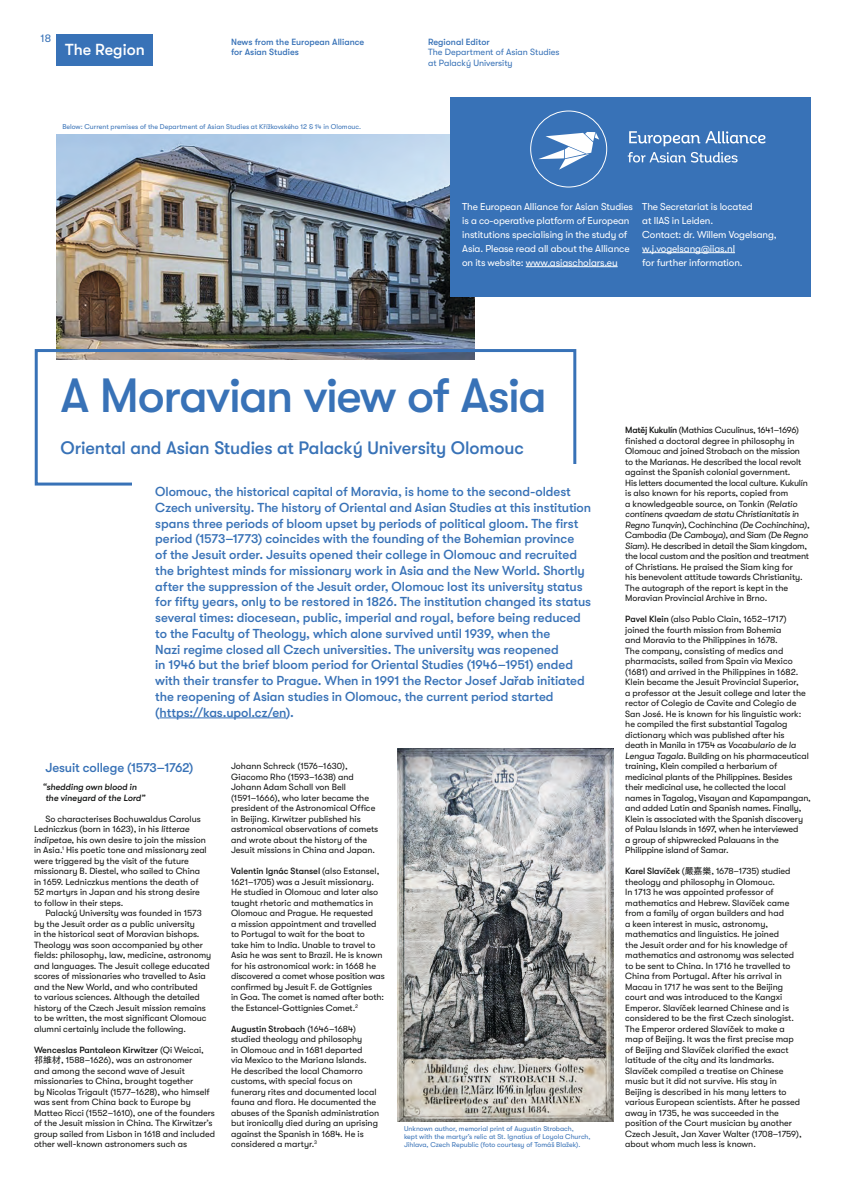
<style>
.page{position:relative;width:845px;height:1185px;background:#fff}
.page>*{position:absolute;margin:0;border:0;box-sizing:border-box;transform-origin:0 0}
.t1{font:500 48px "GT Walsheim Pro";letter-spacing:-.035em;color:#3872b7}
.t2{font:500 18px "GT Walsheim Pro";letter-spacing:-.01em;color:#3872b7}
.t3{font:500 16px "GT Walsheim Pro";color:#fff}
.t4{font:500 13px/15.8px "GT Walsheim Pro";letter-spacing:-.005em;color:#3872b7}
.t5{font:11px "GT Walsheim Pro";color:#3872b7}
.t6{font:10px/14px "GT Walsheim Pro";letter-spacing:-.01em;color:#fff}
.t7{font:9px/10.5px "GT Walsheim Pro";color:#131413}
.t8{font:500 9px/10.5px "GT Walsheim Pro";color:#3872b7}
.t9{font:9px/10.5px "GT Walsheim Pro";color:#3872b7}
.t10{font:italic 500 9px/10.5px "GT Walsheim Pro";color:#131413}
.t11{font:7px/8px "GT Walsheim Pro";color:#3872b7}
.s1{font-style:italic}
.s2{font-weight:500}
.s3{font-family:"ST Heiti TC";font-weight:500}
</style>
<div class="page">
<img style="left:57px;top:135px;width:417px;height:225px">
<div style="left:57px;top:34px;width:96px;height:32px;background:#3872b7"></div>
<div style="left:35px;top:349px;width:541px;height:137px;border:3px solid #3872b7"></div>
<div style="left:133px;top:465px;width:481px;height:273px;background:#fff"></div>
<hr style="left:160px;top:717px;width:126px;height:1px;background:#3872b7">
<div style="left:451px;top:97px;width:360px;height:200px;background:#3872b7"></div>
<hr style="left:526px;top:266px;width:91px;height:1px;background:#fff">
<hr style="left:642px;top:252px;width:93px;height:1px;background:#fff">
<div style="left:530px;top:111px;width:77px;height:76px;border:1px solid #fff;border-radius:50%"></div>
<svg style="left:538px;top:132px;width:61px;height:38px"></svg>
<svg style="left:629px;top:131px;width:136px;height:15px"></svg>
<svg style="left:628px;top:152px;width:109px;height:11px"></svg>
<img style="left:397px;top:748px;width:217px;height:373px">
<p class="t5" style="left:40px;top:33px;width:12px">18</p>
<h3 class="t3" style="left:65px;top:40px;width:81px">The Region</h3>
<p class="t8" style="left:231px;top:36px;width:135px">News from the European Alliance for Asian Studies</p>
<p class="t8" style="left:428px;top:36px;width:63px">Regional Editor</p>
<p class="t9" style="left:428px;top:47px;width:133px">The Department of Asian Studies at Palacký University</p>
<p class="t11" style="left:62px;top:122px;width:300px">Below: Current premises of the Department of Asian Studies at Křížkovského 12 &amp; 14 in Olomouc.</p>
<p class="t6" style="left:462px;top:199px;width:172px">The European Alliance for Asian Studies is a co-operative platform of European institutions specialising in the study of Asia. Please read all about the Alliance on its website: www.asiascholars.eu</p>
<p class="t6" style="left:642px;top:199px;width:136px">The Secretariat is located<br>at IIAS in Leiden.<br>Contact: dr. Willem Vogelsang, w.j.vogelsang@iias.nl<br>for further information.</p>
<h1 class="t1" style="left:60px;top:368px;width:488px">A Moravian view of Asia</h1>
<h2 class="t2" style="left:60px;top:438px;width:465px">Oriental and Asian Studies at Palacký University Olomouc</h2>
<p class="t4" style="left:155px;top:484px;width:437px">Olomouc, the historical capital of Moravia, is home to the second-oldest Czech university. The history of Oriental and Asian Studies at this institution spans three periods of bloom upset by periods of political gloom. The first period (1573–1773) coincides with the founding of the Bohemian province<br>of the Jesuit order. Jesuits opened their college in Olomouc and recruited the brightest minds for missionary work in Asia and the New World. Shortly after the suppression of the Jesuit order, Olomouc lost its university status for fifty years, only to be restored in 1826. The institution changed its status several times: diocesean, public, imperial and royal, before being reduced to the Faculty of Theology, which alone survived until 1939, when the<br>Nazi regime closed all Czech universities. The university was reopened<br>in 1946 but the brief bloom period for Oriental Studies (1946–1951) ended with their transfer to Prague. When in 1991 the Rector Josef Jařab initiated the reopening of Asian studies in Olomouc, the current period started (https://kas.upol.cz/en).</p>
<h3 class="t4" style="left:45px;top:760px;width:150px">Jesuit college (1573–1762)</h3>
<p class="t10" style="left:45px;top:782px;width:102px;text-indent:-3px">“shedding own blood in the vineyard of the Lord”</p>
<p class="t7" style="left:34px;top:813px;width:174px;text-indent:11px">So characterises Bochuwaldus Carolus Ledniczkus (born in 1623), in his <span class="s1">litterae indipetae,</span> his own desire to join the mission in Asia.<sup>1</sup> His poetic tone and missionary zeal were triggered by the visit of the future missionary B. Diestel, who sailed to China in 1659. Ledniczkus mentions the death of 52 martyrs in Japan and his strong desire to follow in their steps.</p>
<p class="t7" style="left:34px;top:908px;width:179px;text-indent:11px">Palacký University was founded in 1573 by the Jesuit order as a public university<br>in the historical seat of Moravian bishops.<br>Theology was soon accompanied by other fields: philosophy, law, medicine, astronomy and languages. The Jesuit college educated scores of missionaries who travelled to Asia and the New World, and who contributed<br>to various sciences. Although the detailed history of the Czech Jesuit mission remains to be written, the most significant Olomouc alumni certainly include the following.</p>
<p class="t7" style="left:34px;top:1044px;width:182px"><span class="s2">Wenceslas Pantaleon Kirwitzer</span> (Qi Weicai,<span class="s3">祁維材</span>, 1588–1626), was an astronomer<br>and among the second wave of Jesuit missionaries to China, brought together<br>by Nicolas Trigault (1577–1628), who himself was sent from China back to Europe by Matteo Ricci (1552–1610), one of the founders of the Jesuit mission in China. The Kirwitzer’s group sailed from Lisbon in 1618 and included other well-known astronomers such as</p>
<p class="t7" style="left:231px;top:761px;width:149px">Johann Schreck (1576–1630), Giacomo Rho (1593–1638) and Johann Adam Schall von Bell (1591–1666), who later became the president of the Astronomical Office in Beijing. Kirwitzer published his astronomical observations of comets and wrote about the history of the Jesuit missions in China and Japan.</p>
<p class="t7" style="left:231px;top:866px;width:155px"><span class="s2">Valentin Ignác Stansel</span> (also Estansel, 1621–1705) was a Jesuit missionary.<br>He studied in Olomouc and later also taught rhetoric and mathematics in Olomouc and Prague. He requested<br>a mission appointment and travelled to Portugal to wait for the boat to<br>take him to India. Unable to travel to Asia he was sent to Brazil. He is known for his astronomical work: in 1668 he discovered a comet whose position was confirmed by Jesuit F. de Gottignies<br>in Goa. The comet is named after both: the Estancel-Gottignies Comet.<sup>2</sup></p>
<p class="t7" style="left:231px;top:1023px;width:150px"><span class="s2">Augustin Strobach</span> (1646–1684) studied theology and philosophy<br>in Olomouc and in 1681 departed<br>via Mexico to the Mariana Islands.<br>He described the local Chamorro customs, with special focus on funerary rites and documented local fauna and flora. He documented the abuses of the Spanish administration but ironically died during an uprising against the Spanish in 1684. He is considered a martyr.<sup>3</sup></p>
<p class="t11" style="left:404px;top:1125px;width:188px">Unknown author, memorial print of Augustin Strobach,<br>kept with the martyr’s relic at St. Ignatius of Loyola Church,<br>Jihlava, Czech Republic (foto courtesy of Tomáš Blažek).</p>
<p class="t7" style="left:625px;top:425px;width:186px"><span class="s2">Matěj Kukulín</span> (Mathias Cuculinus, 1641–1696) finished a doctoral degree in philosophy in Olomouc and joined Strobach on the mission to the Marianas. He described the local revolt against the Spanish colonial government.<br>His letters documented the local culture. Kukulín is also known for his reports, copied from<br>a knowledgeable source, on Tonkin <span class="s1">(Relatio continens qvaedam de statu Christianitatis in Regno Tunqvin),</span> Cochinchina <span class="s1">(De Cochinchina), </span>Cambodia <span class="s1">(De Camboya),</span> and Siam <span class="s1">(De Regno Siam).</span> He described in detail the Siam kingdom, the local custom and the position and treatment of Christians. He praised the Siam king for<br>his benevolent attitude towards Christianity.<br>The autograph of the report is kept in the Moravian Provincial Archive in Brno.</p>
<p class="t7" style="left:625px;top:614px;width:187px"><span class="s2">Pavel Klein</span> (also Pablo Clain, 1652–1717) joined the fourth mission from Bohemia<br>and Moravia to the Philippines in 1678.<br>The company, consisting of medics and pharmacists, sailed from Spain via Mexico (1681) and arrived in the Philippines in 1682.<br>Klein became the Jesuit Provincial Superior,<br>a professor at the Jesuit college and later the rector of Colegio de Cavite and Colegio de San José. He is known for his linguistic work: he compiled the first substantial Tagalog dictionary which was published after his<br>death in Manila in 1754 as <span class="s1">Vocabulario de la Lengua Tagala.</span> Building on his pharmaceutical training, Klein compiled a herbarium of medicinal plants of the Philippines. Besides their medicinal use, he collected the local names in Tagalog, Visayan and Kapampangan, and added Latin and Spanish names. Finally, Klein is associated with the Spanish discovery of Palau Islands in 1697, when he interviewed<br>a group of shipwrecked Palauans in the Philippine island of Samar.</p>
<p class="t7" style="left:625px;top:866px;width:178px"><span class="s2">Karel Slavíček</span> (<span class="s3">嚴嘉樂</span>, 1678–1735) studied theology and philosophy in Olomouc.<br>In 1713 he was appointed professor of mathematics and Hebrew. Slavíček came from a family of organ builders and had<br>a keen interest in music, astronomy, mathematics and linguistics. He joined<br>the Jesuit order and for his knowledge of mathematics and astronomy was selected to be sent to China. In 1716 he travelled to China from Portugal. After his arrival in Macau in 1717 he was sent to the Beijing court and was introduced to the Kangxi Emperor. Slavíček learned Chinese and is considered to be the first Czech sinologist.<br>The Emperor ordered Slavíček to make a map of Beijing. It was the first precise map of Beijing and Slavíček clarified the exact latitude of the city and its landmarks.<br>Slavíček compiled a treatise on Chinese music but it did not survive. His stay in Beijing is described in his many letters to various European scientists. After he passed away in 1735, he was succeeded in the position of the Court musician by another Czech Jesuit, Jan Xaver Walter (1708–1759), about whom much less is known.</p>
</div>
